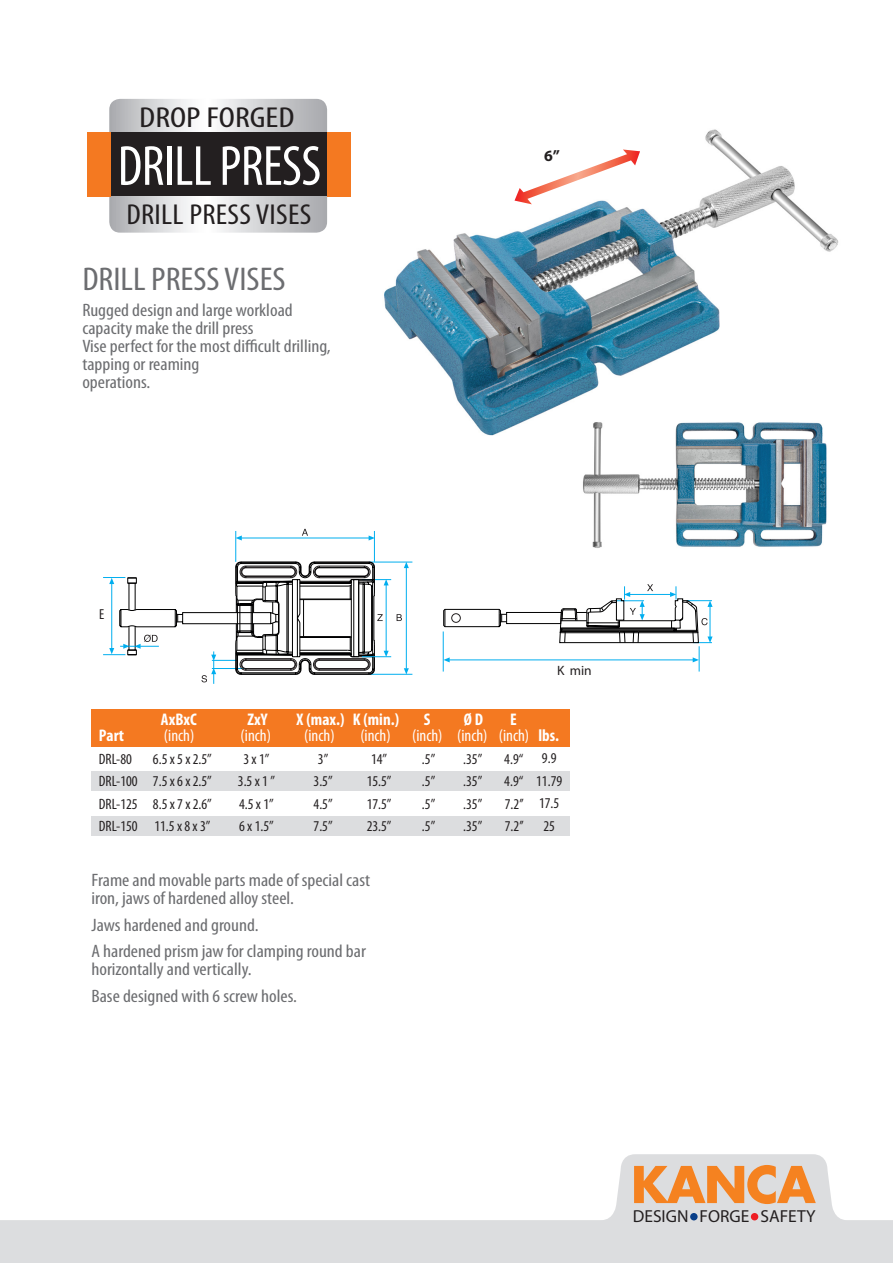
<style>
.page{position:relative;width:893px;height:1263px;background:#fff}
.page>*{position:absolute;margin:0;border:0;box-sizing:border-box;transform-origin:0 0}
.t1{font:condensed 57px "Myriad Pro";letter-spacing:-.01em;color:#fff}
.t2{font:condensed 33px "Myriad Pro";color:#6c6d70;scale:1.1 1}
.t3{font:condensed 28.95px "Myriad Pro";letter-spacing:.01em;color:#231f20;scale:1.11 1}
.t4{font:condensed 28.95px "Myriad Pro";letter-spacing:.01em;color:#231f20;scale:1.25 1}
.t5{font:condensed 18px/18px "Myriad Pro";color:#6c6d70;scale:1.1 1}
.t6{font:17.4px "Myriad Pro";color:#231f20}
.t7{font:condensed 16.8px "Myriad Pro";color:#fff}
.t8{font:700 16.8px "Myriad Pro Condensed";color:#fff}
.t9{font:700 15.75px "Myriad Pro";color:#231f20}
.t10{font:condensed 15px "Myriad Pro";color:#231f20}
.t11{font:condensed 14.55px "Myriad Pro";color:#231f20}
.t12{font:13.5px "Myriad Pro";color:#231f20}
</style>
<div class="page">
<svg style="left:109px;top:99px;width:218px;height:134px"></svg>
<div style="left:109px;top:132px;width:218px;height:64px;background:#231f20"></div>
<svg style="left:0;top:1154px;width:893px;height:109px;fill:#e3e4e6"></svg>
<svg style="left:634px;top:1165px;width:182px;height:39px;background:#e9aa75"></svg>
<div style="left:690px;top:1213px;width:8px;height:7px;background:#083e89;border-radius:50%"></div>
<div style="left:751px;top:1213px;width:7px;height:7px;background:#ee1d23;border-radius:50%"></div>
<img style="left:384px;top:129px;width:455px;height:307px">
<svg style="left:514px;top:149px;width:126px;height:55px"></svg>
<img style="left:581px;top:408px;width:250px;height:140px">
<div style="left:87px;top:132px;width:23px;height:65px;background:#f47921"></div>
<div style="left:327px;top:132px;width:23px;height:65px;background:#f47921"></div>
<svg style="left:404px;top:563px;width:5px;height:5px"></svg>
<svg style="left:404px;top:668px;width:5px;height:6px"></svg>
<hr style="left:406px;top:568px;width:1px;height:101px;background:#00aeef">
<svg style="left:236px;top:535px;width:6px;height:5px"></svg>
<svg style="left:369px;top:535px;width:5px;height:5px"></svg>
<hr style="left:241px;top:538px;width:128px;height:1px;background:#00aeef">
<hr style="left:235px;top:531px;width:1px;height:31px;background:#00aeef">
<hr style="left:374px;top:531px;width:1px;height:31px;background:#00aeef">
<hr style="left:369px;top:674px;width:43px;height:1px;background:#00aeef">
<hr style="left:369px;top:562px;width:43px;height:1px;background:#00aeef">
<svg style="left:302px;top:529px;width:6px;height:7px"></svg>
<svg style="left:443px;top:584px;width:270px;height:87px"></svg>
<svg style="left:397px;top:614px;width:5px;height:7px"></svg>
<svg style="left:103px;top:561px;width:288px;height:123px"></svg>
<div style="left:91px;top:709px;width:479px;height:37px;background:#f47921"></div>
<div style="left:91px;top:771px;width:479px;height:20px;background:#dcdddf"></div>
<div style="left:91px;top:817px;width:479px;height:19px;background:#dcdddf"></div>
<p class="t4" style="left:139px;top:100px;width:126px">DROP FORGED</p>
<p class="t1" style="left:118px;top:132px;width:205px">DRILL PRESS</p>
<p class="t3" style="left:126px;top:197px;width:168px">DRILL PRESS VISES</p>
<p class="t2" style="left:82px;top:259px;width:186px">DRILL PRESS VISES</p>
<p class="t5" style="left:82px;top:301px;width:193px">Rugged design and large workload capacity make the drill press</p>
<p class="t5" style="left:82px;top:337px;width:227px">Vise perfect for the most difficult drilling, tapping or reaming</p>
<p class="t5" style="left:82px;top:373px;width:63px">operations.</p>
<p class="t9" style="left:544px;top:145px;width:17px">6’’</p>
<p class="t11" style="left:99px;top:606px;width:7px">E</p>
<p class="t8" style="left:99px;top:726px;width:27px">Part</p>
<p class="t10" style="left:99px;top:749px;width:35px">DRL-80</p>
<p class="t10" style="left:99px;top:772px;width:40px">DRL-100</p>
<p class="t10" style="left:99px;top:794px;width:40px">DRL-125</p>
<p class="t10" style="left:99px;top:817px;width:40px">DRL-150</p>
<p class="t12" style="left:557px;top:662px;width:36px">K min</p>
<p class="t8" style="left:161px;top:710px;width:37px">AxBxC</p>
<p class="t8" style="left:248px;top:710px;width:21px">ZxY</p>
<p class="t8" style="left:297px;top:710px;width:49px">X (max.)</p>
<p class="t8" style="left:353px;top:710px;width:48px">K (min.)</p>
<p class="t8" style="left:424px;top:710px;width:8px">S</p>
<p class="t8" style="left:464px;top:710px;width:21px">Ø D</p>
<p class="t8" style="left:510px;top:710px;width:8px">E</p>
<p class="t7" style="left:164px;top:725px;width:32px">(inch)</p>
<p class="t7" style="left:241px;top:725px;width:32px">(inch)</p>
<p class="t7" style="left:304px;top:726px;width:32px">(inch)</p>
<p class="t7" style="left:360px;top:726px;width:32px">(inch)</p>
<p class="t7" style="left:412px;top:726px;width:32px">(inch)</p>
<p class="t7" style="left:457px;top:726px;width:32px">(inch)</p>
<p class="t7" style="left:499px;top:726px;width:32px">(inch)</p>
<p class="t8" style="left:538px;top:726px;width:22px">lbs.</p>
<p class="t10" style="left:153px;top:749px;width:60px">6.5 x 5 x 2.5”</p>
<p class="t10" style="left:153px;top:772px;width:60px">7.5 x 6 x 2.5”</p>
<p class="t10" style="left:153px;top:794px;width:60px">8.5 x 7 x 2.6”</p>
<p class="t10" style="left:154px;top:817px;width:58px">11.5 x 8 x 3”</p>
<p class="t10" style="left:243px;top:749px;width:28px">3 x 1’’</p>
<p class="t10" style="left:238px;top:772px;width:39px">3.5 x 1 ”</p>
<p class="t10" style="left:239px;top:794px;width:36px">4.5 x 1”</p>
<p class="t10" style="left:239px;top:817px;width:36px">6 x 1.5”</p>
<p class="t10" style="left:318px;top:750px;width:12px">3”</p>
<p class="t10" style="left:314px;top:772px;width:21px">3.5”</p>
<p class="t10" style="left:314px;top:795px;width:21px">4.5”</p>
<p class="t10" style="left:314px;top:817px;width:21px">7.5”</p>
<p class="t10" style="left:371px;top:750px;width:18px">14”</p>
<p class="t10" style="left:367px;top:772px;width:26px">15.5”</p>
<p class="t10" style="left:367px;top:795px;width:26px">17.5”</p>
<p class="t10" style="left:367px;top:817px;width:26px">23.5”</p>
<p class="t10" style="left:422px;top:750px;width:15px">.5”</p>
<p class="t10" style="left:422px;top:772px;width:15px">.5”</p>
<p class="t10" style="left:422px;top:795px;width:15px">.5”</p>
<p class="t10" style="left:422px;top:817px;width:15px">.5”</p>
<p class="t10" style="left:463px;top:750px;width:21px">.35”</p>
<p class="t10" style="left:463px;top:772px;width:21px">.35”</p>
<p class="t10" style="left:463px;top:795px;width:21px">.35”</p>
<p class="t10" style="left:463px;top:817px;width:21px">.35”</p>
<p class="t10" style="left:504px;top:750px;width:21px">4.9‘‘</p>
<p class="t10" style="left:504px;top:772px;width:21px">4.9‘‘</p>
<p class="t10" style="left:505px;top:795px;width:21px">7.2’’</p>
<p class="t10" style="left:505px;top:817px;width:21px">7.2’’</p>
<p class="t10" style="left:542px;top:749px;width:16px">9.9</p>
<p class="t10" style="left:536px;top:771px;width:28px">11.79</p>
<p class="t10" style="left:539px;top:794px;width:22px">17.5</p>
<p class="t10" style="left:543px;top:816px;width:13px">25</p>
<p class="t5" style="left:91px;top:871px;width:255px">Frame and movable parts made of special cast</p>
<p class="t5" style="left:91px;top:889px;width:186px">iron, jaws of hardened alloy steel.</p>
<p class="t5" style="left:91px;top:916px;width:153px">Jaws hardened and ground.</p>
<p class="t5" style="left:91px;top:942px;width:251px">A hardened prism jaw for clamping round bar</p>
<p class="t5" style="left:91px;top:960px;width:147px">horizontally and vertically.</p>
<p class="t5" style="left:91px;top:987px;width:188px">Base designed with 6 screw holes.</p>
<p class="t6" style="left:633px;top:1205px;width:184px">DESIGN FORGE SAFETY</p>
</div>
